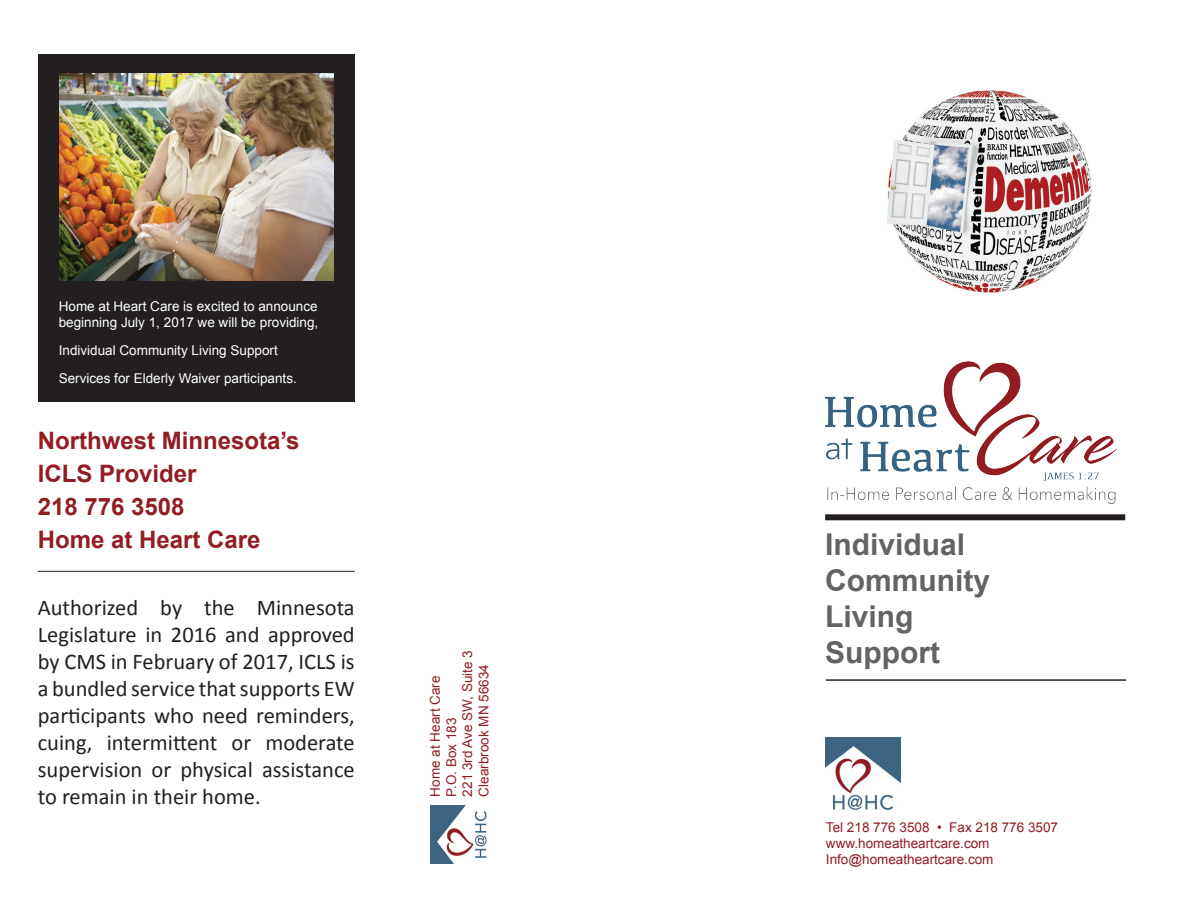
<style>
.page{position:relative;width:1188px;height:918px;background:#fff}
.page>*{position:absolute;margin:0;border:0;box-sizing:border-box;transform-origin:0 0}
.t1{font:700 30px "Arial";color:#636366}
.t2{font:700 24px "Arial";color:#921d22}
.t3{font:22.5px/27px "Calibri";color:#231f20;text-align:justify}
.t4{font:13.5px/16.2px "Arial";color:#fff}
.t5{font:13.5px "Arial";color:#921d22}
</style>
<div class="page">
<div style="left:38px;top:54px;width:317px;height:348px;background:#231f20"></div>
<img style="left:886px;top:90px;width:206px;height:203px">
<img style="left:59px;top:73px;width:274px;height:207px">
<hr style="left:38px;top:571px;width:317px;height:1px;background:#231f20">
<img style="left:825px;top:738px;width:75px;height:74px">
<img style="left:430px;top:806px;width:57px;height:58px">
<img style="left:825px;top:361px;width:291px;height:143px">
<div style="left:825px;top:514px;width:300px;height:6px;background:#231f20"></div>
<hr style="left:826px;top:679px;width:300px;height:2px;background:#231f20">
<p class="t4" style="left:59px;top:298px;width:261px">Home at Heart Care is excited to announce beginning July 1, 2017 we will be providing,</p>
<p class="t4" style="left:59px;top:342px;width:221px">Individual Community Living Support</p>
<p class="t4" style="left:59px;top:371px;width:240px">Services for Elderly Waiver participants.</p>
<p class="t2" style="left:38px;top:424px;width:263px">Northwest Minnesota’s</p>
<p class="t2" style="left:38px;top:457px;width:160px">ICLS Provider</p>
<p class="t2" style="left:38px;top:490px;width:148px">218 776 3508</p>
<p class="t2" style="left:38px;top:523px;width:224px">Home at Heart Care</p>
<p class="t3" style="left:38px;top:594px;width:318px">Authorized by the Minnesota Legislature in 2016 and approved by CMS in February of 2017, ICLS is a bundled service that supports EW participants who need reminders, cuing, intermittent or moderate supervision or physical assistance to remain in their home.</p>
<p class="t5" style="left:459px;top:796px;width:148px;rotate:-90deg">221 3rd Ave SW, Suite 3</p>
<p class="t5" style="left:475px;top:796px;width:134px;rotate:-90deg">Clearbrook MN 56634</p>
<p class="t5" style="left:426px;top:796px;width:122px;rotate:-90deg">Home at Heart Care</p>
<p class="t5" style="left:442px;top:796px;width:80px;rotate:-90deg">P.O. Box 183</p>
<p class="t1" style="left:825px;top:525px;width:142px">Individual</p>
<p class="t1" style="left:825px;top:561px;width:166px">Community</p>
<p class="t1" style="left:825px;top:597px;width:90px">Living</p>
<p class="t1" style="left:825px;top:633px;width:116px">Support</p>
<p class="t5" style="left:826px;top:818px;width:234px">Tel 218 776 3508 • Fax 218 776 3507</p>
<p class="t5" style="left:826px;top:834px;width:165px">www.homeatheartcare.com</p>
<p class="t5" style="left:826px;top:850px;width:169px">Info@homeatheartcare.com</p>
</div>
